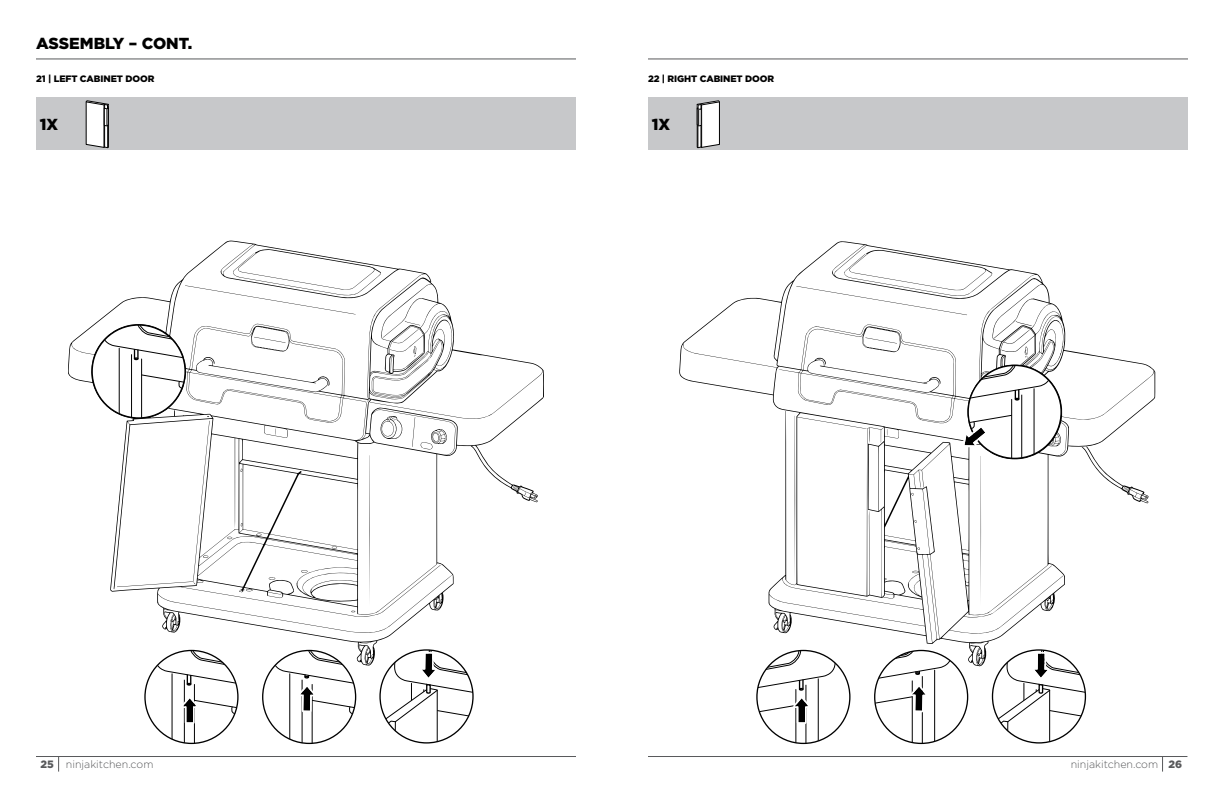
<style>
.page{position:relative;width:1224px;height:792px;background:#fff}
.page>*{position:absolute;margin:0;border:0;box-sizing:border-box;transform-origin:0 0}
.t1{font:900 16px "Gotham";color:#000}
.t2{font:300 10.6px "Gotham";color:#58595b}
.t3{font:900 9.3px "Gotham";letter-spacing:-.01em;color:#000}
.s1{font-weight:900}
</style>
<div class="page">
<svg style="left:679px;top:241px;width:476px;height:425px"></svg>
<svg style="left:796px;top:250px;width:196px;height:65px"></svg>
<svg style="left:1016px;top:321px;width:16px;height:5px"></svg>
<svg style="left:1025px;top:346px;width:3px;height:12px"></svg>
<svg style="left:865px;top:338px;width:32px;height:6px"></svg>
<svg style="left:795px;top:416px;width:1px;height:168px"></svg>
<hr style="left:648px;top:59px;width:540px;height:1px;background:#58595b">
<div style="left:648px;top:98px;width:540px;height:52px;background:#c7c8ca"></div>
<svg style="left:697px;top:101px;width:23px;height:47px"></svg>
<svg style="left:757px;top:650px;width:93px;height:93px"></svg>
<div style="left:875px;top:650px;width:93px;height:93px;background:#fff;border-radius:50%"></div>
<svg style="left:875px;top:650px;width:77px;height:95px"></svg>
<hr style="left:36px;top:59px;width:540px;height:1px;background:#58595b">
<div style="left:36px;top:98px;width:540px;height:52px;background:#c7c8ca"></div>
<svg style="left:86px;top:101px;width:23px;height:47px"></svg>
<svg style="left:68px;top:241px;width:476px;height:425px"></svg>
<svg style="left:185px;top:249px;width:196px;height:65px"></svg>
<svg style="left:404px;top:321px;width:16px;height:4px"></svg>
<svg style="left:413px;top:346px;width:3px;height:11px"></svg>
<svg style="left:254px;top:337px;width:32px;height:6px"></svg>
<svg style="left:380px;top:416px;width:23px;height:23px"></svg>
<svg style="left:412px;top:417px;width:35px;height:33px"></svg>
<svg style="left:369px;top:455px;width:1px;height:151px"></svg>
<svg style="left:240px;top:523px;width:3px;height:4px"></svg>
<svg style="left:331px;top:546px;width:7px;height:3px"></svg>
<svg style="left:301px;top:570px;width:7px;height:3px"></svg>
<svg style="left:269px;top:577px;width:7px;height:3px"></svg>
<svg style="left:92px;top:325px;width:118px;height:262px"></svg>
<hr style="left:172px;top:674px;width:1px;height:69px;background:#000">
<hr style="left:194px;top:684px;width:1px;height:59px;background:#000">
<hr style="left:184px;top:680px;width:1px;height:63px;background:#000">
<svg style="left:145px;top:650px;width:93px;height:90px"></svg>
<svg style="left:263px;top:650px;width:93px;height:95px"></svg>
<svg style="left:380px;top:467px;width:93px;height:276px"></svg>
<hr style="left:648px;top:756px;width:539px;height:1px;background:#58595b">
<svg style="left:1162px;top:757px;width:1px;height:15px"></svg>
<hr style="left:36px;top:756px;width:540px;height:1px;background:#58595b">
<svg style="left:58px;top:757px;width:1px;height:15px"></svg>
<svg style="left:961px;top:365px;width:188px;height:378px"></svg>
<h1 class="t1" style="left:36px;top:32px;width:158px">ASSEMBLY – CONT.</h1>
<p class="t3" style="left:36px;top:72px;width:120px">21 | LEFT CABINET DOOR</p>
<h1 class="t1" style="left:40px;top:114px;width:20px">1X</h1>
<p class="t3" style="left:648px;top:72px;width:128px">22 | RIGHT CABINET DOOR</p>
<h1 class="t1" style="left:652px;top:114px;width:20px">1X</h1>
<p class="t2" style="left:41px;top:758px;width:114px"><span class="s1">25</span> ninjakitchen.com</p>
<p class="t2" style="left:1071px;top:758px;width:113px">ninjakitchen.com <span class="s1">26</span></p>
</div>
